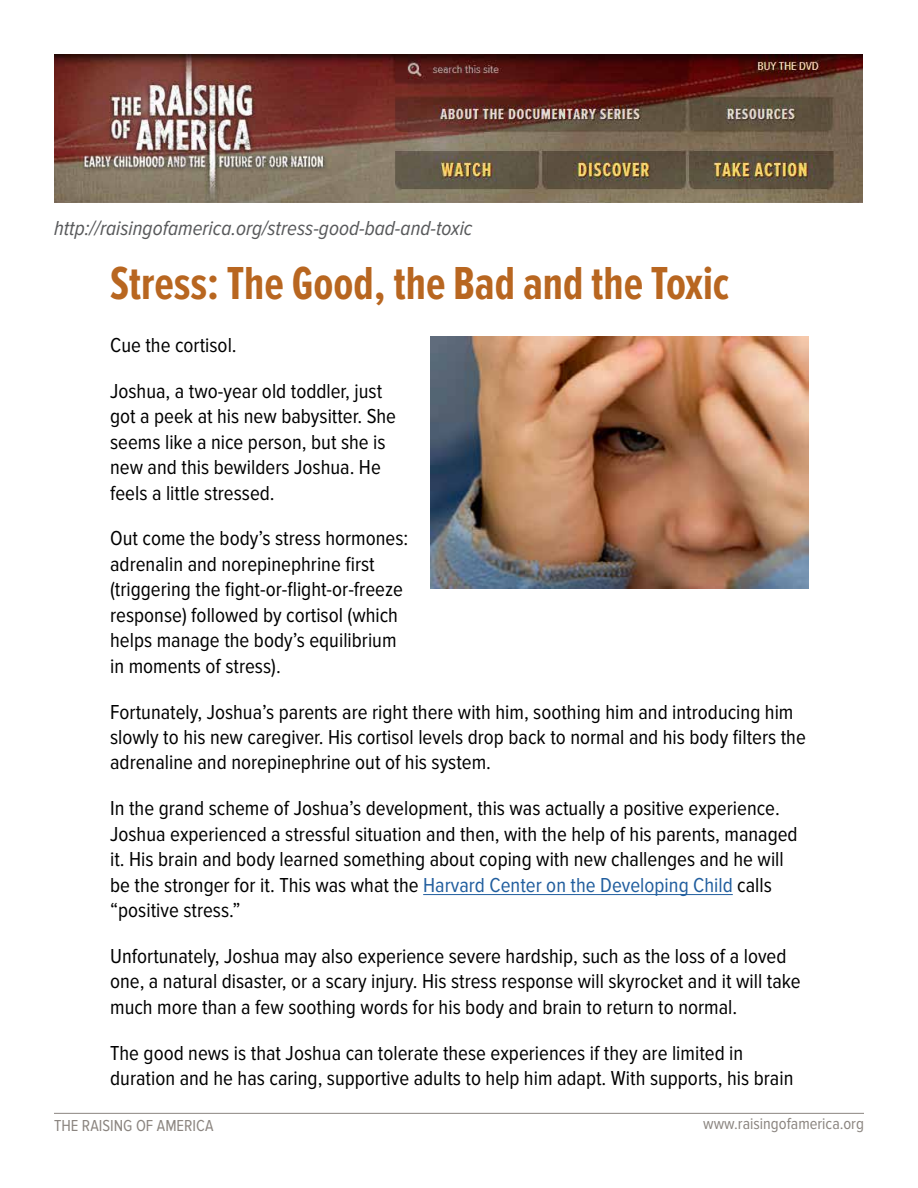
<style>
.page{position:relative;width:918px;height:1188px;background:#fff}
.page>*{position:absolute;margin:0;border:0;box-sizing:border-box;transform-origin:0 0}
.t1{font:700 48px "Proxima Nova Ex Cn";color:#b86620}
.t2{font:21px/25.5px "Proxima Nova Cond";color:#000}
.t3{font:italic 21px "Proxima Nova Cond";color:#58595b}
.t4{font:16.5px "Proxima Nova Cond";color:#8b8580}
.s1{color:#215e9e}
</style>
<div class="page">
<hr style="left:54px;top:1113px;width:810px;height:1px;background:#8b8580">
<hr style="left:423px;top:894px;width:310px;height:1px;background:#215e9e">
<img style="left:54px;top:54px;width:809px;height:149px">
<img style="left:430px;top:336px;width:378px;height:253px">
<p class="t3" style="left:54px;top:216px;width:420px">http://raisingofamerica.org/stress-good-bad-and-toxic</p>
<h1 class="t1" style="left:110px;top:257px;width:621px">Stress: The Good, the Bad and the Toxic</h1>
<p class="t2" style="left:110px;top:322px;width:274px;line-height:45.8px">Cue the cortisol.<br>Joshua, a two-year old toddler, just</p>
<p class="t2" style="left:110px;top:404px;width:287px">got a peek at his new babysitter. She seems like a nice person, but she is new and this bewilders Joshua. He feels a little stressed.</p>
<p class="t2" style="left:110px;top:526px;width:300px">Out come the body’s stress hormones: adrenalin and norepinephrine first (triggering the fight-or-flight-or-freeze response) followed by cortisol (which helps manage the body’s equilibrium in moments of stress).</p>
<p class="t2" style="left:110px;top:699px;width:697px">Fortunately, Joshua’s parents are right there with him, soothing him and introducing him slowly to his new caregiver. His cortisol levels drop back to normal and his body filters the adrenaline and norepinephrine out of his system.</p>
<p class="t2" style="left:110px;top:796px;width:689px">In the grand scheme of Joshua’s development, this was actually a positive experience.<br>Joshua experienced a stressful situation and then, with the help of his parents, managed it. His brain and body learned something about coping with new challenges and he will be the stronger for it. This was what the <span class="s1">Harvard Center on the Developing Child</span> calls “positive stress.”</p>
<p class="t2" style="left:110px;top:944px;width:692px">Unfortunately, Joshua may also experience severe hardship, such as the loss of a loved one, a natural disaster, or a scary injury. His stress response will skyrocket and it will take much more than a few soothing words for his body and brain to return to normal.</p>
<p class="t2" style="left:110px;top:1040px;width:685px">The good news is that Joshua can tolerate these experiences if they are limited in duration and he has caring, supportive adults to help him adapt. With supports, his brain</p>
<p class="t4" style="left:54px;top:1116px;width:161px">THE RAISING OF AMERICA</p>
<p class="t4" style="left:703px;top:1114px;width:162px">www.raisingofamerica.org</p>
</div>
